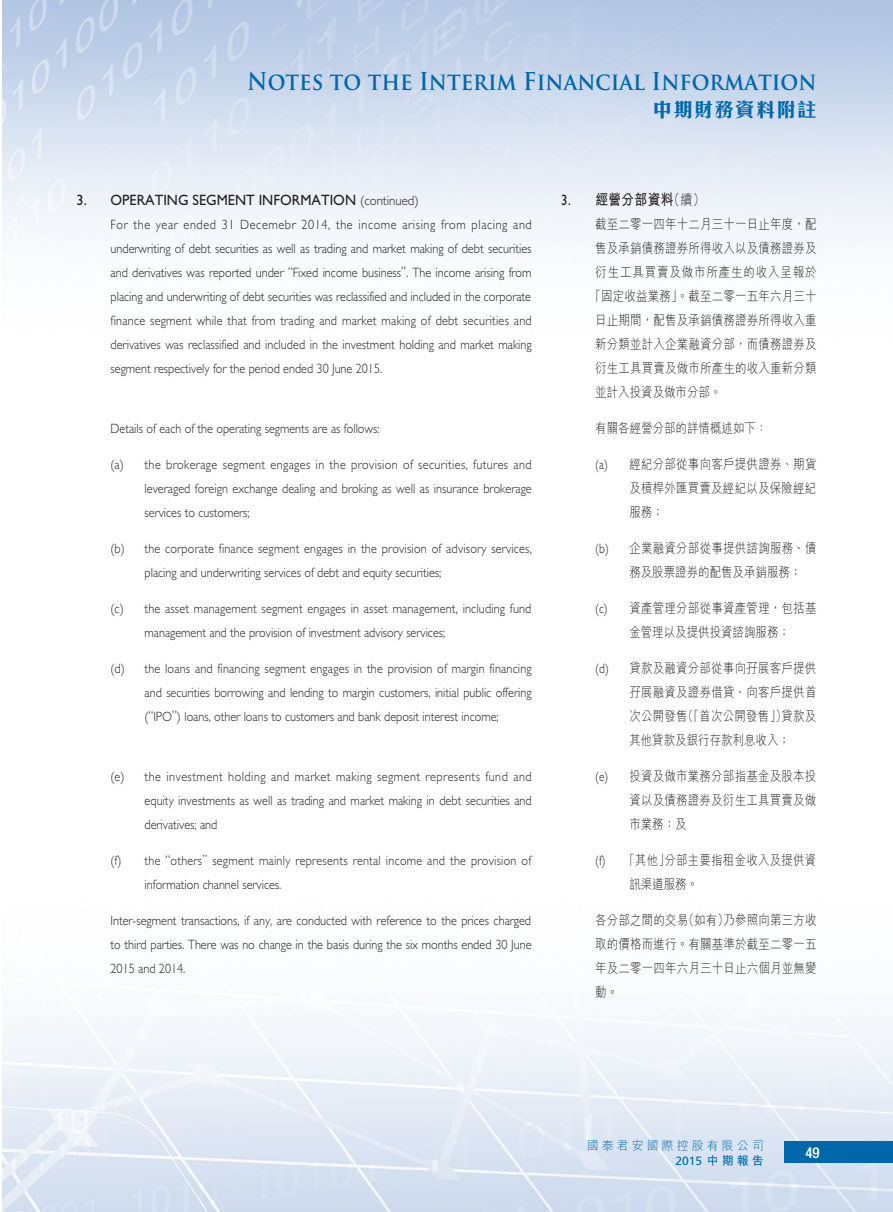
<style>
.page{position:relative;width:893px;height:1212px;background:#fff}
.page>*{position:absolute;margin:0;border:0;box-sizing:border-box;transform-origin:0 0}
.t1{font:700 24px "Trajan Pro";color:#0067aa;scale:.9 1}
.t2{font:700 19.5px "C Hei 3 HK";letter-spacing:.055em;color:#0067aa}
._3__標題{font:15px "Gill Sans Std";color:#231f20;scale:.95 1}
._8__標題---C{font:700 15px "M Hei HK";letter-spacing:.03em;color:#231f20;scale:.85 1}
.t3{font:500 condensed 15px "Helvetica Neue LT Std";color:#fff}
._1__內文{font:300 13.5px/24px "Gill Sans Std";color:#231f20;text-align:justify;scale:.9 1}
._1__內文-2{font:300 13.5px/24px "M Hei HK";letter-spacing:.015em;color:#231f20;text-align:justify;scale:.85 1}
._1__內文-3{font:300 13.5px/24px "Gill Sans Std";letter-spacing:.02em;color:#231f20;scale:.9 1}
._1__內文-4{font:300 13.5px "M Hei HK";letter-spacing:.075em;color:#231f20;scale:.85 1}
.t4{font:300 12px "M Hei HK";letter-spacing:.25em;color:#0067aa}
.t5{font:12px "Frutiger LT Std";color:#0067aa}
.s1{font-weight:300;font-size:13.5px}
.s2{font-family:"Gill Sans Std";font-weight:400}
.s3{font-weight:300;font-size:14.25px}
.s4{font-family:"Gill Sans Std"}
.s5{font-family:"M Hei HK";font-weight:700}
</style>
<div class="page">
<img style="left:2px;top:0;width:891px;height:1212px">
<div style="left:784px;top:1141px;width:109px;height:21px;background:#0067aa"></div>
<h1 class="t1" style="left:247px;top:66px;width:634px">Notes to the Interim Financial Information</h1>
<h2 class="t2" style="left:653px;top:100px;width:165px">中期財務資料附註</h2>
<p class="_3__標題" style="left:77px;top:191px;width:362px">3. OPERATING SEGMENT INFORMATION <span class="s1">(continued)</span></p>
<p class="_1__內文" style="left:111px;top:212px;width:470px">For the year ended 31 Decemebr 2014, the income arising from placing and underwriting of debt securities as well as trading and market making of debt securities and derivatives was reported under “Fixed income business”. The income arising from placing and underwriting of debt securities was reclassified and included in the corporate finance segment while that from trading and market making of debt securities and derivatives was reclassified and included in the investment holding and market making segment respectively for the period ended 30 June 2015.</p>
<p class="_1__內文" style="left:111px;top:416px;width:300px">Details of each of the operating segments are as follows:</p>
<p class="_1__內文" style="left:145px;top:452px;width:432px;text-indent:-34px">(a) the brokerage segment engages in the provision of securities, futures and leveraged foreign exchange dealing and broking as well as insurance brokerage services to customers;</p>
<p class="_1__內文" style="left:145px;top:536px;width:432px;text-indent:-34px">(b) the corporate finance segment engages in the provision of advisory services, placing and underwriting services of debt and equity securities;</p>
<p class="_1__內文" style="left:145px;top:596px;width:431px;text-indent:-34px">(c) the asset management segment engages in asset management, including fund management and the provision of investment advisory services;</p>
<p class="_1__內文" style="left:145px;top:656px;width:432px;text-indent:-34px">(d) the loans and financing segment engages in the provision of margin financing and securities borrowing and lending to margin customers, initial public offering (“IPO”) loans, other loans to customers and bank deposit interest income;</p>
<p class="_1__內文" style="left:145px;top:764px;width:432px;text-indent:-34px">(e) the investment holding and market making segment represents fund and equity investments as well as trading and market making in debt securities and derivatives; and</p>
<p class="_1__內文-3" style="left:145px;top:848px;width:431px;text-indent:-34px">(f) the “others” segment mainly represents rental income and the provision of information channel services.</p>
<p class="_1__內文" style="left:111px;top:908px;width:469px">Inter-segment transactions, if any, are conducted with reference to the prices charged to third parties. There was no change in the basis during the six months ended 30 June 2015 and 2014.</p>
<p class="_8__標題---C" style="left:561px;top:188px;width:170px"><span class="s2">3.</span> 經營分部資料<span class="s3">（續）</span></p>
<p class="_1__內文-2" style="left:595px;top:212px;width:262px">截至二零一四年十二月三十一日止年度，配</p>
<p class="_1__內文-2" style="left:595px;top:236px;width:262px">售及承銷債務證券所得收入以及債務證券及</p>
<p class="_1__內文-4" style="left:595px;top:265px;width:262px">衍生工具買賣及做市所產生的收入呈報於</p>
<p class="_1__內文-2" style="left:590px;top:284px;width:268px">「固定收益業務」。截至二零一五年六月三十</p>
<p class="_1__內文-2" style="left:595px;top:308px;width:262px">日止期間，配售及承銷債務證券所得收入重</p>
<p class="_1__內文-2" style="left:595px;top:332px;width:262px">新分類並計入企業融資分部，而債務證券及</p>
<p class="_1__內文-2" style="left:595px;top:356px;width:262px">衍生工具買賣及做市所產生的收入重新分類</p>
<p class="_1__內文-2" style="left:595px;top:380px;width:150px">並計入投資及做市分部。</p>
<p class="_1__內文-2" style="left:595px;top:416px;width:204px">有關各經營分部的詳情概述如下：</p>
<p class="_1__內文-2" style="left:629px;top:452px;width:222px;text-indent:-34px"><span class="s4">(a)</span> 經紀分部從事向客戶提供證券、期貨及槓桿外匯買賣及經紀以及保險經紀服務；</p>
<p class="_1__內文-2" style="left:629px;top:536px;width:222px;text-indent:-34px"><span class="s4">(b)</span> 企業融資分部從事提供諮詢服務、債務及股票證券的配售及承銷服務；</p>
<p class="_1__內文-2" style="left:595px;top:596px;width:262px;text-align:center"><span class="s4">(c)</span> 資產管理分部從事資產管理，包括基金管理以及提供投資諮詢服務；</p>
<p class="_1__內文-2" style="left:629px;top:656px;width:222px;text-indent:-34px"><span class="s4">(d)</span> 貸款及融資分部從事向孖展客戶提供孖展融資及證券借貸、向客戶提供首次公開發售（「首次公開發售」）貸款及其他貸款及銀行存款利息收入；</p>
<p class="_1__內文-2" style="left:629px;top:764px;width:222px;text-indent:-34px"><span class="s4">(e)</span> 投資及做市業務分部指基金及股本投資以及債務證券及衍生工具買賣及做市業務；及</p>
<p class="_1__內文-2" style="left:629px;top:848px;width:222px;text-indent:-34px"><span class="s4">(f)</span> 「其他」分部主要指租金收入及提供資訊渠道服務。</p>
<p class="_1__內文-2" style="left:595px;top:908px;width:262px">各分部之間的交易（如有）乃參照向第三方收取的價格而進行。有關基準於截至二零一五年及二零一四年六月三十日止六個月並無變動。</p>
<p class="t4" style="left:587px;top:1140px;width:178px">國泰君安國際控股有限公司</p>
<p class="t5" style="left:675px;top:1153px;width:90px">2015 <span class="s5">中期報告</span></p>
<p class="t3" style="left:805px;top:1143px;width:16px">49</p>
</div>
